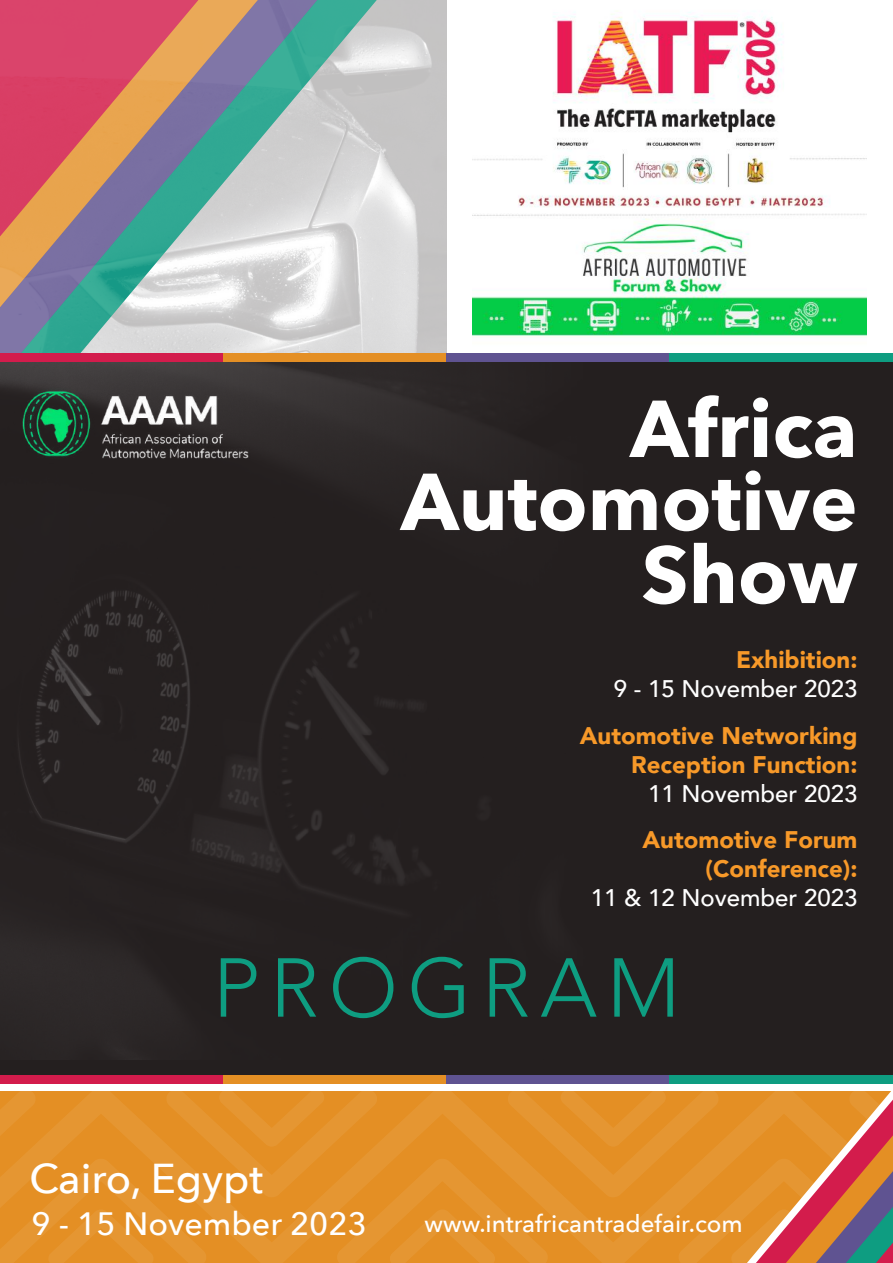
<style>
.page{position:relative;width:893px;height:1263px;background:#fff}
.page>*{position:absolute;margin:0;border:0;box-sizing:border-box;transform-origin:0 0}
.t1{font:300 82.5px "Avenir";letter-spacing:.12em;color:#0e9d81}
.t2{font:700 79.65px/73.1px "Avenir Next";color:#fff;text-align:right}
.t3{font:500 41.7px "Avenir Next";color:#fff}
.t4{font:500 32.25px "Avenir Next";color:#fff}
.t5{font:900 24px/28.8px "Avenir";color:#f79929;text-align:right}
.t6{font:500 24px "Avenir";color:#fff}
.t7{font:500 24px "Avenir Next";color:#fff}
</style>
<div class="page">
<img style="left:473px;top:12px;width:394px;height:325px">
<img style="left:377px;top:0;width:69px;height:353px">
<div style="left:0;top:357px;width:893px;height:722px;background:#241f1f"></div>
<img style="left:0;top:361px;width:690px;height:698px">
<svg style="left:0;top:1091px;width:893px;height:172px;background:#e18f2e"></svg>
<div style="left:0;top:1075px;width:223px;height:8px;background:#d31c4c"></div>
<div style="left:223px;top:1075px;width:223px;height:8px;background:#e48f24"></div>
<div style="left:446px;top:1075px;width:224px;height:8px;background:#5f5391"></div>
<div style="left:670px;top:1075px;width:223px;height:8px;background:#0e9d81"></div>
<img style="left:317px;top:0;width:60px;height:353px">
<img style="left:0;top:0;width:317px;height:353px">
<img style="left:0;top:0;width:258px;height:307px">
<img style="left:0;top:0;width:198px;height:236px">
<div style="left:0;top:353px;width:223px;height:8px;background:#d31c4c"></div>
<div style="left:223px;top:353px;width:223px;height:8px;background:#e48f24"></div>
<div style="left:446px;top:353px;width:224px;height:8px;background:#5f5391"></div>
<div style="left:670px;top:353px;width:223px;height:8px;background:#0e9d81"></div>
<img style="left:20px;top:383px;width:257px;height:81px">
<h2 class="t2" style="left:401px;top:391px;width:458px">Africa<br>Automotive<br>Show</h2>
<p class="t5" style="left:736px;top:645px;width:123px">Exhibition:</p>
<p class="t6" style="left:614px;top:668px;width:245px">9 - 15 November 2023</p>
<p class="t5" style="left:580px;top:721px;width:279px">Automotive Networking<br>Reception Function:</p>
<p class="t6" style="left:648px;top:772px;width:211px">11 November 2023</p>
<p class="t5" style="left:642px;top:825px;width:217px">Automotive Forum (Conference):</p>
<p class="t6" style="left:591px;top:877px;width:268px">11 &amp; 12 November 2023</p>
<h1 class="t1" style="left:213px;top:939px;width:469px">PROGRAM</h1>
<h3 class="t3" style="left:29px;top:1142px;width:235px">Cairo, Egypt</h3>
<h3 class="t4" style="left:32px;top:1197px;width:337px">9 - 15 November 2023</h3>
<p class="t7" style="left:425px;top:1203px;width:320px">www.intrafricantradefair.com</p>
</div>
